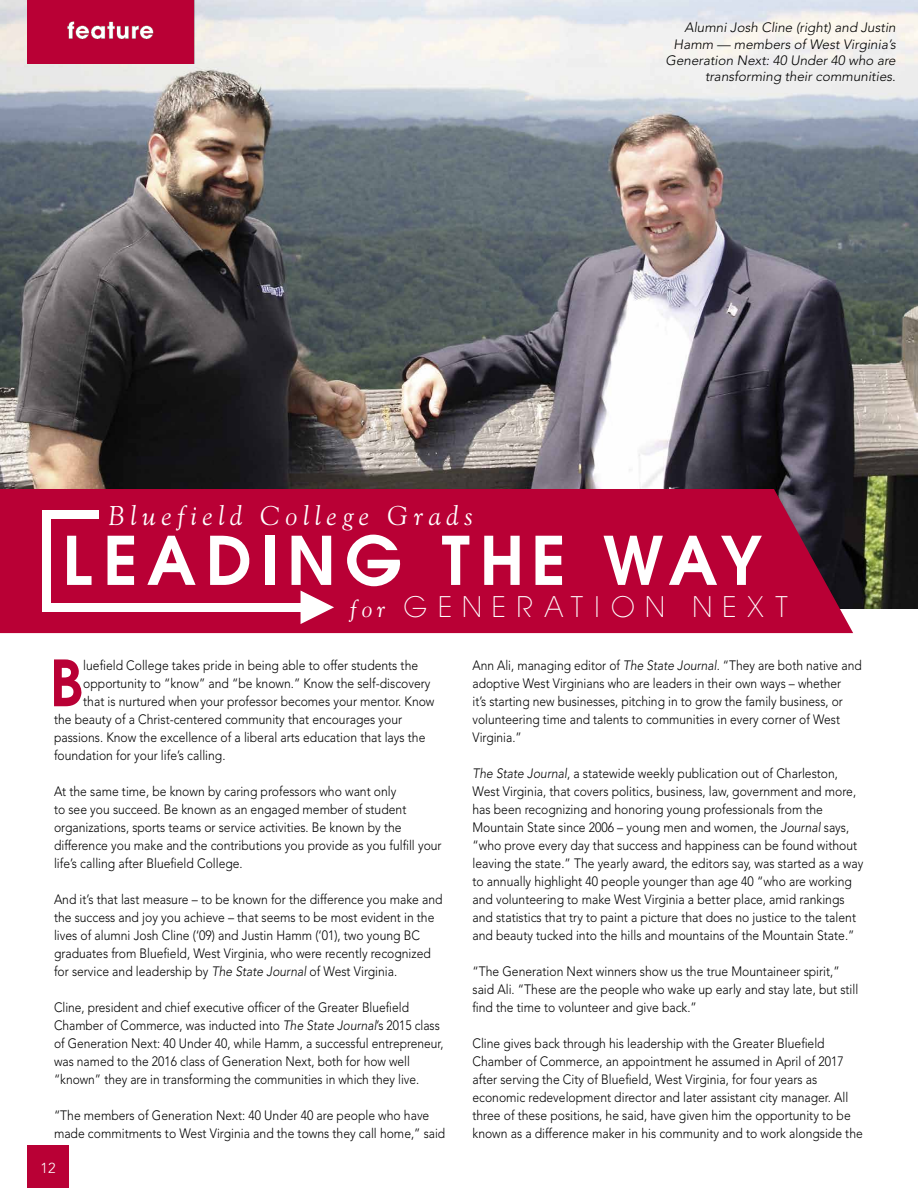
<style>
.page{position:relative;width:918px;height:1188px;background:#fff}
.page>*{position:absolute;margin:0;border:0;box-sizing:border-box;transform-origin:0 0}
.t1{font:61.5px "Avant Garde Demi";letter-spacing:.15em;color:#fff}
.t2{font:58.5px "Avant Garde Demi";color:#b90035;scale:.9 1}
.t3{font:italic 27px "Goudy";letter-spacing:.21em;color:#fff}
.t4{font:27px "Avant Garde X Light";letter-spacing:.4em;color:#fff}
.t5{font:300 14.4px "Avenir";color:#fff}
.t6{font:300 13.5px/18px "Avenir";color:#000;scale:.9 1}
.t7{font:300 13.5px/18px "Avenir";color:#000;scale:.89 1}
.t8{font:italic 300 13.5px/16.2px "Avenir";color:#000;text-align:right}
.s1{font-family:"Goudy";font-style:italic;font-size:24px}
.s2{font-style:italic}
</style>
<div class="page">
<img style="left:0;top:0;width:918px;height:608px">
<div style="left:27px;top:1145px;width:42px;height:43px;background:#b90035"></div>
<img style="left:27px;top:0;width:167px;height:64px">
<div style="left:0;top:489px;width:853px;height:144px;background:#b90035"></div>
<div style="left:42px;top:603px;width:264px;height:8px;background:#fff"></div>
<svg style="left:301px;top:591px;width:33px;height:33px"></svg>
<div style="left:42px;top:513px;width:9px;height:98px;background:#fff"></div>
<div style="left:42px;top:510px;width:57px;height:8px;background:#fff"></div>
<h3 class="t3" style="left:108px;top:500px;width:366px">Bluefield College Grads</h3>
<p class="t8" style="left:666px;top:20px;width:232px">Alumni Josh Cline (right) and Justin Hamm — members of West Virginia’s Generation Next: 40 Under 40 who are transforming their communities.</p>
<h1 class="t1" style="left:63px;top:518px;width:702px">LEADING THE WAY</h1>
<h3 class="t4" style="left:350px;top:591px;width:440px"><span class="s1">for</span> GENERATION NEXT</h3>
<h2 class="t2" style="left:51px;top:643px;width:38px">B</h2>
<p class="t6" style="left:83px;top:657px;width:374px">luefield College takes pride in being able to offer students the</p>
<p class="t6" style="left:83px;top:675px;width:387px">opportunity to “know” and “be known.” Know the self-discovery</p>
<p class="t6" style="left:83px;top:693px;width:392px">that is nurtured when your professor becomes your mentor. Know</p>
<p class="t6" style="left:54px;top:711px;width:388px">the beauty of a Christ-centered community that encourages your</p>
<p class="t6" style="left:54px;top:729px;width:414px">passions. Know the excellence of a liberal arts education that lays the</p>
<p class="t6" style="left:54px;top:747px;width:192px">foundation for your life’s calling.</p>
<p class="t6" style="left:54px;top:783px;width:432px">At the same time, be known by caring professors who want only<br>to see you succeed. Be known as an engaged member of student organizations, sports teams or service activities. Be known by the difference you make and the contributions you provide as you fulfill your life’s calling after Bluefield College.</p>
<p class="t6" style="left:54px;top:891px;width:433px">And it’s that last measure – to be known for the difference you make and the success and joy you achieve – that seems to be most evident in the lives of alumni Josh Cline (‘09) and Justin Hamm (‘01), two young BC graduates from Bluefield, West Virginia, who were recently recognized for service and leadership by <span class="s2">The State Journal</span> of West Virginia.</p>
<p class="t7" style="left:54px;top:999px;width:439px">Cline, president and chief executive officer of the Greater Bluefield Chamber of Commerce, was inducted into <span class="s2">The State Journal</span>’s 2015 class of Generation Next: 40 Under 40, while Hamm, a successful entrepreneur, was named to the 2016 class of Generation Next, both for how well “known” they are in transforming the communities in which they live.</p>
<p class="t6" style="left:54px;top:1107px;width:436px">“The members of Generation Next: 40 Under 40 are people who have made commitments to West Virginia and the towns they call home,” said</p>
<p class="t5" style="left:41px;top:1160px;width:16px">12</p>
<p class="t7" style="left:473px;top:657px;width:439px">Ann Ali, managing editor of <span class="s2">The State Journal</span>. “They are both native and adoptive West Virginians who are leaders in their own ways – whether<br>it’s starting new businesses, pitching in to grow the family business, or volunteering time and talents to communities in every corner of West Virginia.”</p>
<p class="t6" style="left:472px;top:765px;width:436px"><span class="s2">The State Journal</span>, a statewide weekly publication out of Charleston, West Virginia, that covers politics, business, law, government and more, has been recognizing and honoring young professionals from the Mountain State since 2006 – young men and women, the <span class="s2">Journal</span> says, “who prove every day that success and happiness can be found without leaving the state.” The yearly award, the editors say, was started as a way to annually highlight 40 people younger than age 40 “who are working and volunteering to make West Virginia a better place, amid rankings and statistics that try to paint a picture that does no justice to the talent and beauty tucked into the hills and mountains of the Mountain State.”</p>
<p class="t6" style="left:472px;top:963px;width:430px">“The Generation Next winners show us the true Mountaineer spirit,” said Ali. “These are the people who wake up early and stay late, but still find the time to volunteer and give back.”</p>
<p class="t6" style="left:472px;top:1035px;width:435px">Cline gives back through his leadership with the Greater Bluefield Chamber of Commerce, an appointment he assumed in April of 2017 after serving the City of Bluefield, West Virginia, for four years as economic redevelopment director and later assistant city manager. All three of these positions, he said, have given him the opportunity to be known as a difference maker in his community and to work alongside the</p>
</div>
